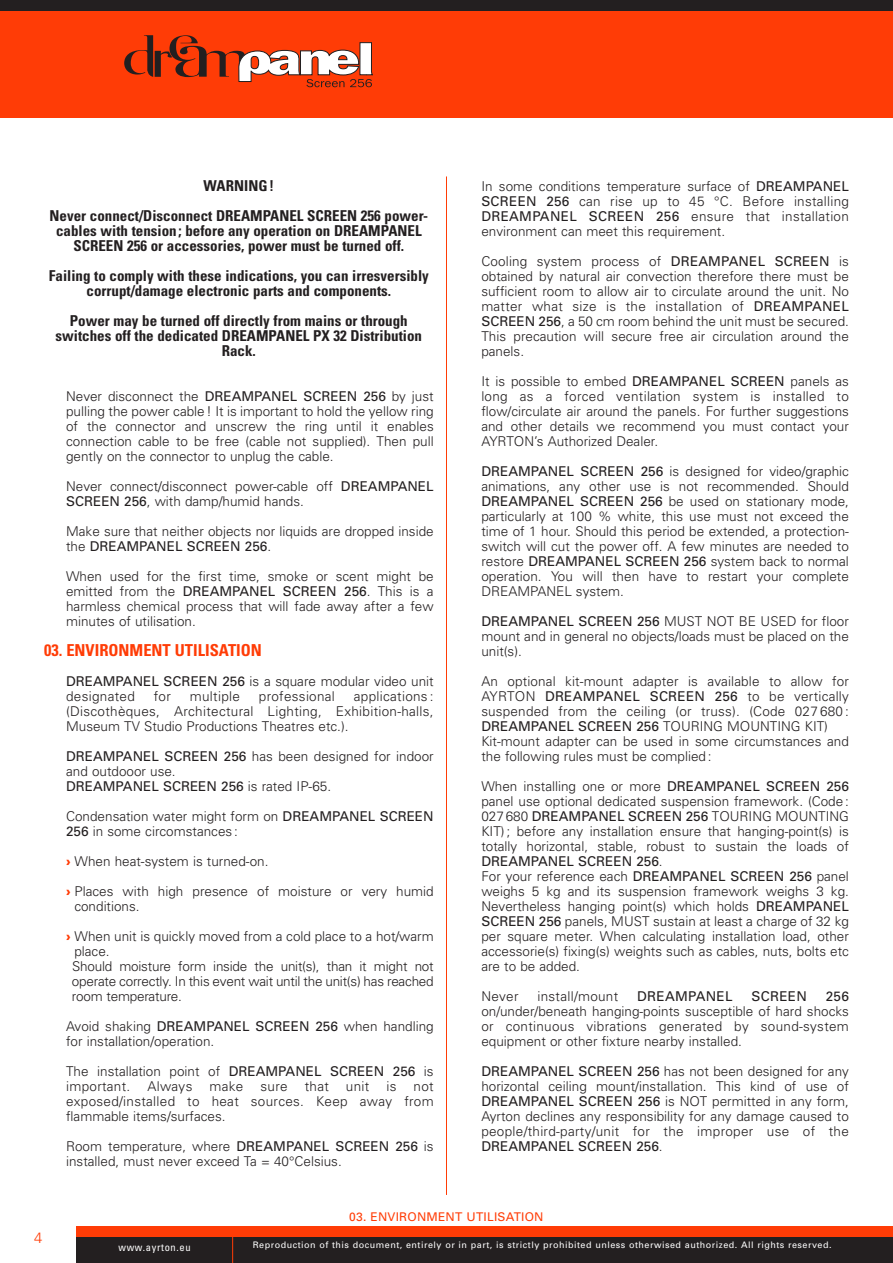
<style>
.page{position:relative;width:893px;height:1263px;background:#fff}
.page>*{position:absolute;margin:0;border:0;box-sizing:border-box;transform-origin:0 0}
.t1{font:700 condensed 16.5px "Univers";color:#ff3c06}
.t2{font:700 condensed 15px/15px "Univers";color:#231f20;text-align:center}
.t3{font:300 15px "Univers";color:#ff3c06}
.t4{font:300 13.5px/15px "Univers";color:#231f20}
.t5{font:300 13.5px "Univers";letter-spacing:.02em;color:#231f20}
.t6{font:13.5px "Univers";letter-spacing:.02em;color:#231f20}
.t7{font:12px "Univers";letter-spacing:.015em;color:#ff3c06}
.t8{font:condensed 10.5px "Univers";letter-spacing:.06em;color:#fff}
.t9{font:9px "Univers";letter-spacing:.055em;color:#fff}
.s1{font-weight:400}
.s2{font-weight:900;color:#ff3c06}
</style>
<div class="page">
<div style="left:0;top:9px;width:893px;height:108px;background:#ff3c06"></div>
<div style="left:0;top:0;width:893px;height:10px;background:#231f20"></div>
<hr style="left:446px;top:176px;width:1px;height:1019px;background:#ff3c06">
<div style="left:77px;top:1234px;width:816px;height:29px;background:#231f20"></div>
<div style="left:77px;top:1226px;width:816px;height:10px;background:#ff3c06"></div>
<svg style="left:232px;top:1236px;width:1px;height:27px"></svg>
<svg style="left:124px;top:35px;width:249px;height:52px"></svg>
<p class="t2" style="left:50px;top:172px;width:380px;line-height:30px">WARNING !<br>Never connect/Disconnect DREAMPANEL SCREEN 256 power-</p>
<p class="t2" style="left:56px;top:224px;width:367px">cables with tension ; before any operation on DREAMPANEL<br>SCREEN 256 or accessories, power must be turned off.</p>
<p class="t2" style="left:49px;top:269px;width:382px">Failing to comply with these indications, you can irresversibly corrupt/damage electronic parts and components.</p>
<p class="t2" style="left:56px;top:314px;width:368px">Power may be turned off directly from mains or through switches off the dedicated DREAMPANEL PX 32 Distribution<br>Rack.</p>
<p class="t4" style="left:66px;top:389px;width:369px;text-align:justify">Never disconnect the <span class="s1">DREAMPANEL SCREEN 256</span> by just pulling the power cable ! It is important to hold the yellow ring of the connector and unscrew the ring until it enables connection cable to be free (cable not supplied). Then pull gently on the connector to unplug the cable.</p>
<p class="t4" style="left:66px;top:479px;width:369px">Never connect/disconnect power-cable off <span class="s1">DREAMPANEL<br>SCREEN 256</span>, with damp/humid hands.</p>
<p class="t4" style="left:66px;top:524px;width:369px">Make sure that neither objects nor liquids are dropped inside the <span class="s1">DREAMPANEL SCREEN 256</span>.</p>
<p class="t4" style="left:66px;top:569px;width:369px;text-align:justify">When used for the first time, smoke or scent might be emitted from the <span class="s1">DREAMPANEL SCREEN 256</span>. This is a harmless chemical process that will fade away after a few minutes of utilisation.</p>
<p class="t1" style="left:44px;top:644px;width:219px">03. ENVIRONMENT UTILISATION</p>
<p class="t4" style="left:66px;top:674px;width:369px"><span class="s1">DREAMPANEL SCREEN 256</span> is a square modular video unit designated</p>
<p class="t4" style="left:154px;top:689px;width:19px">for</p>
<p class="t5" style="left:190px;top:691px;width:52px">multiple</p>
<p class="t5" style="left:259px;top:691px;width:78px">professional</p>
<p class="t4" style="left:66px;top:689px;width:369px;text-align:justify;text-indent:288px">applications : (Discothèques, Architectural Lighting, Exhibition-halls, Museum TV Studio Productions Theatres etc.).</p>
<p class="t4" style="left:66px;top:749px;width:369px"><span class="s1">DREAMPANEL SCREEN 256</span> has been designed for indoor and outdooor use.<br><span class="s1">DREAMPANEL SCREEN 256</span> is rated IP-65.</p>
<p class="t4" style="left:66px;top:809px;width:369px">Condensation water might form on <span class="s1">DREAMPANEL SCREEN<br>256</span> in some circomstances :</p>
<p class="t4" style="left:66px;top:854px;width:204px"><span class="s2">›</span> When heat-system is turned-on.</p>
<p class="t4" style="left:74px;top:884px;width:361px;text-indent:-8px"><span class="s2">›</span> Places with high presence of moisture or very humid conditions.</p>
<p class="t4" style="left:72px;top:929px;width:363px;text-indent:-6px"><span class="s2">›</span> When unit is quickly moved from a cold place to a hot/warm place.<br>Should moisture form inside the unit(s), than it might not operate correctly. In this event wait until the unit(s) has reached room temperature.</p>
<p class="t4" style="left:66px;top:1019px;width:369px">Avoid shaking <span class="s1">DREAMPANEL SCREEN 256</span> when handling for installation/operation.</p>
<p class="t4" style="left:66px;top:1064px;width:369px">The installation point of <span class="s1">DREAMPANEL SCREEN 256</span> is important.</p>
<p class="t4" style="left:147px;top:1079px;width:46px">Always</p>
<p class="t4" style="left:209px;top:1079px;width:35px">make</p>
<p class="t4" style="left:260px;top:1079px;width:29px">sure</p>
<p class="t4" style="left:305px;top:1079px;width:26px">that</p>
<p class="t4" style="left:346px;top:1079px;width:25px">unit</p>
<p class="t4" style="left:386px;top:1079px;width:12px">is</p>
<p class="t4" style="left:66px;top:1079px;width:369px;text-align:justify;text-indent:347px">not exposed/installed to heat sources. Keep away from flammable items/surfaces.</p>
<p class="t4" style="left:66px;top:1139px;width:369px">Room temperature, where <span class="s1">DREAMPANEL SCREEN 256</span> is installed, must never exceed Ta = 40°Celsius.</p>
<p class="t4" style="left:481px;top:179px;width:369px;text-align:justify">In some conditions temperature surface of <span class="s1">DREAMPANEL SCREEN 256</span> can rise up to 45 °C. Before installing <span class="s1">DREAMPANEL SCREEN 256</span> ensure that installation environment can meet this requirement.</p>
<p class="t4" style="left:481px;top:254px;width:369px;text-align:justify">Cooling system process of <span class="s1">DREAMPANEL SCREEN</span> is obtained by natural air convection therefore there must be sufficient room to allow air to circulate around the unit. No matter what size is the installation of <span class="s1">DREAMPANEL SCREEN 256</span>, a 50 cm room behind the unit must be secured.<br>This precaution will secure free air circulation around the panels.</p>
<p class="t4" style="left:481px;top:374px;width:369px;text-align:justify">It is possible to embed <span class="s1">DREAMPANEL SCREEN</span> panels as long as a forced ventilation system is installed to flow/circulate air around the panels. For further suggestions and other details we recommend you must contact your AYRTON’s Authorized Dealer.</p>
<p class="t4" style="left:481px;top:464px;width:369px;text-align:justify"><span class="s1">DREAMPANEL SCREEN 256</span> is designed for video/graphic animations, any other use is not recommended. Should <span class="s1">DREAMPANEL SCREEN 256</span> be used on stationary mode, particularly at 100 % white, this use must not exceed the time of 1 hour. Should this period be extended, a protection&shy;switch will cut the power off. A few minutes are needed to restore <span class="s1">DREAMPANEL SCREEN 256</span> system back to normal operation. You will then have to restart your complete DREAMPANEL system.</p>
<p class="t4" style="left:481px;top:614px;width:369px;text-align:justify"><span class="s1">DREAMPANEL SCREEN 256</span> MUST NOT BE USED for floor mount and in general no objects/loads must be placed on the unit(s).</p>
<p class="t4" style="left:481px;top:674px;width:369px">An optional kit-mount adapter is available to allow for AYRTON <span class="s1">DREAMPANEL SCREEN 256</span> to be vertically suspended from the ceiling (or truss). (Code 027 680 :<br><span class="s1">DREAMPANEL SCREEN 256</span> TOURING MOUNTING KIT)<br>Kit-mount adapter can be used in some circumstances and the following rules must be complied :</p>
<p class="t4" style="left:481px;top:779px;width:369px">When installing one or more <span class="s1">DREAMPANEL SCREEN 256 </span>panel use optional dedicated suspension framework. (Code :<br>027 680 <span class="s1">DREAMPANEL SCREEN 256</span> TOURING MOUNTING KIT) ; before any installation ensure that hanging-point(s) is totally horizontal, stable, robust to sustain the loads of <span class="s1">DREAMPANEL SCREEN 256</span>.<br>For your reference each <span class="s1">DREAMPANEL SCREEN 256</span> panel weighs 5 kg and its suspension framework weighs 3 kg.<br>Nevertheless hanging point(s) which holds <span class="s1">DREAMPANEL SCREEN 256</span> panels, MUST sustain at least a charge of 32 kg per square meter. When calculating installation load, other accessorie(s) fixing(s) weights such as cables, nuts, bolts etc are to be added.</p>
<p class="t4" style="left:481px;top:989px;width:39px">Never</p>
<p class="t5" style="left:537px;top:991px;width:82px">install/mount</p>
<p class="t6" style="left:637px;top:991px;width:97px">DREAMPANEL</p>
<p class="t6" style="left:751px;top:991px;width:57px">SCREEN</p>
<p class="t6" style="left:826px;top:991px;width:25px">256</p>
<p class="t4" style="left:481px;top:1004px;width:369px;text-align:justify">on/under/beneath hanging-points susceptible of hard shocks or continuous vibrations generated by sound-system equipment or other fixture nearby installed.</p>
<p class="t4" style="left:481px;top:1064px;width:369px;text-align:justify"><span class="s1">DREAMPANEL SCREEN 256</span> has not been designed for any horizontal ceiling mount/installation. This kind of use of <span class="s1">DREAMPANEL SCREEN 256</span> is NOT permitted in any form, Ayrton declines any responsibility for any damage caused to people/third-party/unit for the improper use of the <span class="s1">DREAMPANEL SCREEN 256</span>.</p>
<p class="t3" style="left:34px;top:1232px;width:10px">4</p>
<p class="t7" style="left:349px;top:1212px;width:196px">03. ENVIRONMENT UTILISATION</p>
<p class="t8" style="left:118px;top:1243px;width:74px">www.ayrton.eu</p>
<p class="t9" style="left:253px;top:1242px;width:580px">Reproduction of this document, entirely or in part, is strictly prohibited unless otherwised authorized. All rights reserved.</p>
</div>
